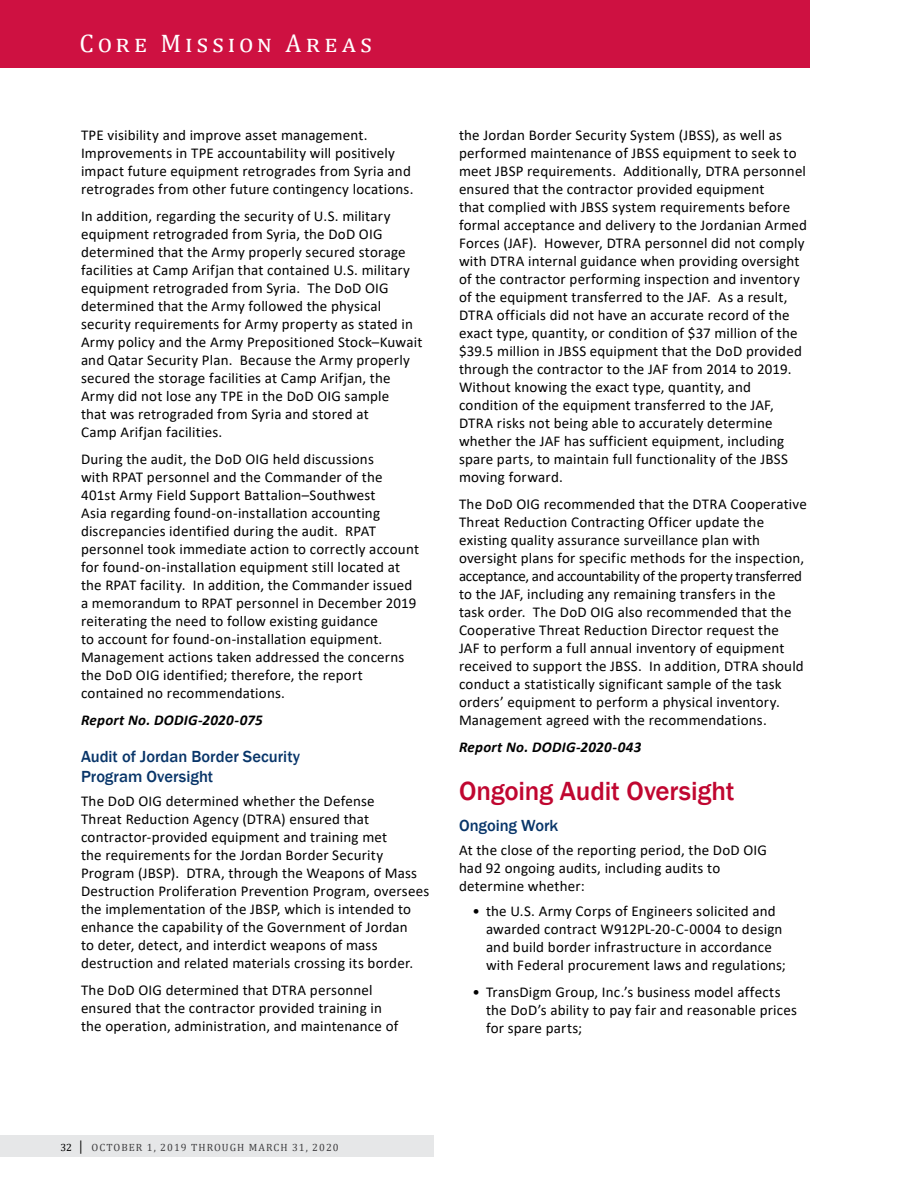
<style>
.page{position:relative;width:918px;height:1188px;background:#fff}
.page>*{position:absolute;margin:0;border:0;box-sizing:border-box;transform-origin:0 0}
.Header_2_2016{font:500 27px "Franklin Gothic";letter-spacing:-.005em;color:#c00630}
.t1{font:25.5px "Cambria";letter-spacing:.165em;color:#fff}
.Header_3_2016{font:500 16.5px/19.8px "Franklin Gothic";color:#083569}
.Body_text{font:15px/18px "Calibri";letter-spacing:.015em;color:#000}
.Report_Number{font:italic 700 15px "Calibri";letter-spacing:.015em;color:#000}
.t2{font:10.5px "Cambria";letter-spacing:.1em;color:#414042}
.s1{color:#000}
.s2{font-family:"Calibri";font-size:15px;color:#000}
</style>
<div class="page">
<div style="left:0;top:0;width:810px;height:67px;background:#ce1141"></div>
<div style="left:0;top:1135px;width:433px;height:22px;background:#e6e7e8"></div>
<h2 class="t1" style="left:80px;top:28px;width:294px">Core Mission Areas</h2>
<p class="Body_text" style="left:81px;top:125px;width:334px">TPE visibility and improve asset management.<br>Improvements in TPE accountability will positively impact future equipment retrogrades from Syria and retrogrades from other future contingency locations.</p>
<p class="Body_text" style="left:81px;top:206px;width:343px">In addition, regarding the security of U.S. military equipment retrograded from Syria, the DoD OIG determined that the Army properly secured storage facilities at Camp Arifjan that contained U.S. military equipment retrograded from Syria. The DoD OIG determined that the Army followed the physical security requirements for Army property as stated in Army policy and the Army Prepositioned Stock–Kuwait and Qatar Security Plan. Because the Army properly secured the storage facilities at Camp Arifjan, the Army did not lose any TPE in the DoD OIG sample<br>that was retrograded from Syria and stored at<br>Camp Arifjan facilities.</p>
<p class="Body_text" style="left:81px;top:449px;width:340px">During the audit, the DoD OIG held discussions<br>with RPAT personnel and the Commander of the 401st Army Field Support Battalion–Southwest<br>Asia regarding found‑on‑installation accounting discrepancies identified during the audit. RPAT personnel took immediate action to correctly account for found‑on‑installation equipment still located at the RPAT facility. In addition, the Commander issued a memorandum to RPAT personnel in December 2019 reiterating the need to follow existing guidance<br>to account for found‑on‑installation equipment.<br>Management actions taken addressed the concerns the DoD OIG identified; therefore, the report contained no recommendations.</p>
<p class="Report_Number" style="left:81px;top:709px;width:183px">Report No. DODIG‑2020‑075</p>
<p class="Header_3_2016" style="left:81px;top:747px;width:221px">Audit of Jordan Border Security<br>Program Oversight</p>
<p class="Body_text" style="left:81px;top:792px;width:350px">The DoD OIG determined whether the Defense<br>Threat Reduction Agency (DTRA) ensured that contractor‑provided equipment and training met<br>the requirements for the Jordan Border Security Program (JBSP). DTRA, through the Weapons of Mass Destruction Proliferation Prevention Program, oversees the implementation of the JBSP, which is intended to enhance the capability of the Government of Jordan<br>to deter, detect, and interdict weapons of mass destruction and related materials crossing its border.</p>
<p class="Body_text" style="left:81px;top:981px;width:319px">The DoD OIG determined that DTRA personnel ensured that the contractor provided training in the operation, administration, and maintenance of</p>
<p class="Body_text" style="left:459px;top:125px;width:350px">the Jordan Border Security System (JBSS), as well as performed maintenance of JBSS equipment to seek to meet JBSP requirements. Additionally, DTRA personnel ensured that the contractor provided equipment<br>that complied with JBSS system requirements before formal acceptance and delivery to the Jordanian Armed Forces (JAF). However, DTRA personnel did not comply with DTRA internal guidance when providing oversight of the contractor performing inspection and inventory of the equipment transferred to the JAF. As a result, DTRA officials did not have an accurate record of the exact type, quantity, or condition of $37 million of the $39.5 million in JBSS equipment that the DoD provided through the contractor to the JAF from 2014 to 2019.<br>Without knowing the exact type, quantity, and condition of the equipment transferred to the JAF, DTRA risks not being able to accurately determine whether the JAF has sufficient equipment, including spare parts, to maintain full functionality of the JBSS moving forward.</p>
<p class="Body_text" style="left:459px;top:494px;width:349px">The DoD OIG recommended that the DTRA Cooperative Threat Reduction Contracting Officer update the existing quality assurance surveillance plan with oversight plans for specific methods for the inspection, acceptance, and accountability of the property transferred to the JAF, including any remaining transfers in the<br>task order. The DoD OIG also recommended that the Cooperative Threat Reduction Director request the<br>JAF to perform a full annual inventory of equipment received to support the JBSS. In addition, DTRA should conduct a statistically significant sample of the task orders’ equipment to perform a physical inventory.<br>Management agreed with the recommendations.</p>
<p class="Report_Number" style="left:459px;top:736px;width:184px">Report No. DODIG‑2020‑043</p>
<p class="Header_2_2016" style="left:459px;top:774px;width:277px">Ongoing Audit Oversight</p>
<p class="Header_3_2016" style="left:459px;top:816px;width:101px">Ongoing Work</p>
<p class="Body_text" style="left:459px;top:841px;width:310px">At the close of the reporting period, the DoD OIG had 92 ongoing audits, including audits to determine whether:</p>
<p class="Body_text" style="left:486px;top:902px;width:301px;text-indent:-14px">• the U.S. Army Corps of Engineers solicited and awarded contract W912PL‑20‑C‑0004 to design and build border infrastructure in accordance with Federal procurement laws and regulations;</p>
<p class="Body_text" style="left:486px;top:983px;width:312px;text-indent:-14px">• TransDigm Group, Inc.’s business model affects the DoD’s ability to pay fair and reasonable prices for spare parts;</p>
<p class="t2" style="left:60px;top:1141px;width:280px"><span class="s1">32</span> <span class="s2">|</span> OCTOBER 1, 2019 THROUGH MARCH 31, 2020</p>
</div>
